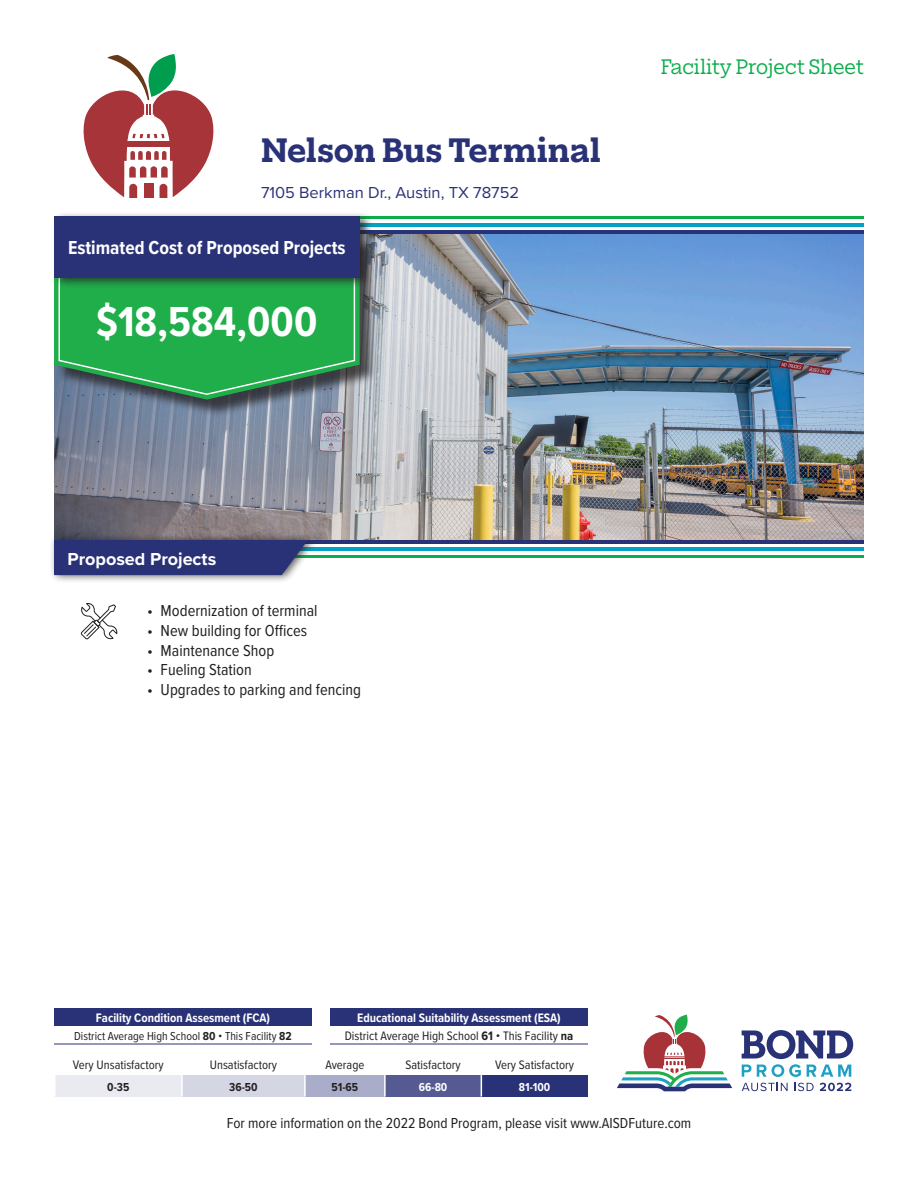
<style>
.page{position:relative;width:918px;height:1188px;background:#fff}
.page>*{position:absolute;margin:0;border:0;box-sizing:border-box;transform-origin:0 0}
.Budget_number{font:700 43.5px "Proxima Nova Cond";color:#fff}
.Facility_Title{font:700 31.5px "Elizeth";letter-spacing:-.005em;color:#2a3277}
.t1{font:700 19.5px "Proxima Nova Cond";color:#fff}
.Facility{font:19.5px "Elizeth";color:#0cad4b}
.Heading_2{font:700 18px "Proxima Nova";color:#fff}
.t2{font:16.5px "Proxima Nova Cond";color:#231f20}
.Address{font:16.5px "Proxima Nova";color:#2a3277}
.Text_Condensed_11_pt{font:15px "Proxima Nova Cond";color:#231f20}
.Text_Condensed_Cente{font:12.75px "Proxima Nova Cond";color:#231f20}
.Table_Title{font:700 12.75px "Proxima Nova Cond";color:#fff}
.ESA_FCA_8pts{font:12px "Proxima Nova Cond";color:#231f20}
.Text_Condensed_Cente-2{font:700 12px "Proxima Nova Cond";color:#231f20}
.Text_Condensed_Cente-3{font:700 12px "Proxima Nova Cond";color:#fff}
.s1{font-weight:700}
</style>
<div class="page">
<img style="left:54px;top:234px;width:810px;height:306px">
<svg style="left:83px;top:54px;width:131px;height:144px"></svg>
<svg style="left:742px;top:1083px;width:46px;height:8px"></svg>
<svg style="left:795px;top:1083px;width:19px;height:8px"></svg>
<svg style="left:820px;top:1083px;width:31px;height:8px"></svg>
<svg style="left:742px;top:1030px;width:111px;height:47px"></svg>
<svg style="left:617px;top:1015px;width:115px;height:76px"></svg>
<hr style="left:318px;top:555px;width:546px;height:3px;background:#0cad4b">
<hr style="left:261px;top:547px;width:603px;height:4px;background:#03a1c3">
<hr style="left:261px;top:540px;width:603px;height:4px;background:#2a3277">
<svg style="left:374px;top:216px;width:490px;height:3px"></svg>
<hr style="left:54px;top:223px;width:810px;height:4px;background:#03a1c3">
<hr style="left:54px;top:230px;width:810px;height:4px;background:#2a3277">
<hr style="left:54px;top:1044px;width:258px;height:1px;background:#2a3277">
<hr style="left:330px;top:1044px;width:258px;height:1px;background:#2a3277">
<div style="left:56px;top:237px;width:322px;height:181px;background:#231f20;opacity:.75"></div>
<svg style="left:54px;top:289px;width:306px;height:111px"></svg>
<svg style="left:59px;top:289px;width:296px;height:106px;fill:#20ae4b"></svg>
<div style="left:49px;top:532px;width:269px;height:52px;background:#231f20;opacity:.75"></div>
<div style="left:54px;top:540px;width:254px;height:35px;background:#293277"></div>
<div style="left:52px;top:211px;width:322px;height:78px;background:#231f20;opacity:.75"></div>
<div style="left:54px;top:216px;width:306px;height:62px;background:#2a3277"></div>
<svg style="left:80px;top:603px;width:38px;height:37px"></svg>
<div style="left:54px;top:1008px;width:258px;height:18px;background:#2a3277"></div>
<div style="left:330px;top:1008px;width:258px;height:18px;background:#2a3277"></div>
<div style="left:55px;top:1075px;width:127px;height:22px;background:#eaeaf1"></div>
<div style="left:182px;top:1075px;width:123px;height:22px;background:#d4d6e4"></div>
<div style="left:305px;top:1075px;width:80px;height:22px;background:#aaadc9"></div>
<div style="left:385px;top:1075px;width:96px;height:22px;background:#555b92"></div>
<div style="left:481px;top:1075px;width:107px;height:22px;background:#2a3277"></div>
<hr style="left:384px;top:1075px;width:2px;height:22px;background:#fff">
<svg style="left:481px;top:1075px;width:1px;height:22px"></svg>
<hr style="left:304px;top:1075px;width:2px;height:22px;background:#fff">
<hr style="left:54px;top:1075px;width:2px;height:22px;background:#fff">
<hr style="left:181px;top:1075px;width:2px;height:22px;background:#fff">
<h1 class="Facility_Title" style="left:261px;top:127px;width:341px">Nelson Bus Terminal</h1>
<p class="Address" style="left:261px;top:180px;width:260px">7105 Berkman Dr., Austin, TX 78752</p>
<h2 class="t1" style="left:68px;top:234px;width:279px">Estimated Cost of Proposed Projects</h2>
<p class="Budget_number" style="left:96px;top:289px;width:223px">$18,584,000</p>
<p class="Facility" style="left:661px;top:53px;width:205px">Facility Project Sheet</p>
<h3 class="Heading_2" style="left:68px;top:545px;width:150px">Proposed Projects</h3>
<p class="t2" style="left:147px;top:598px;width:172px">• Modernization of terminal</p>
<p class="t2" style="left:147px;top:618px;width:162px">• New building for Offices</p>
<p class="t2" style="left:147px;top:638px;width:129px">• Maintenance Shop</p>
<p class="t2" style="left:147px;top:658px;width:106px">• Fueling Station</p>
<p class="t2" style="left:147px;top:678px;width:215px">• Upgrades to parking and fencing</p>
<h3 class="Table_Title" style="left:96px;top:1008px;width:176px">Facility Condition Assesment (FCA)</h3>
<p class="ESA_FCA_8pts" style="left:74px;top:1027px;width:219px">District Average High School <span class="s1">80</span> • This Facility <span class="s1">82</span></p>
<h3 class="Table_Title" style="left:357px;top:1008px;width:205px">Educational Suitability Assessment (ESA)</h3>
<p class="Text_Condensed_Cente" style="left:345px;top:1026px;width:230px">District Average High School <span class="s1">61</span> • This Facility <span class="s1">na</span></p>
<p class="Text_Condensed_Cente" style="left:73px;top:1055px;width:92px">Very Unsatisfactory</p>
<p class="Text_Condensed_Cente" style="left:210px;top:1055px;width:69px">Unsatisfactory</p>
<p class="Text_Condensed_Cente" style="left:325px;top:1055px;width:41px">Average</p>
<p class="Text_Condensed_Cente" style="left:406px;top:1055px;width:57px">Satisfactory</p>
<p class="Text_Condensed_Cente" style="left:495px;top:1055px;width:80px">Very Satisfactory</p>
<p class="Text_Condensed_Cente-2" style="left:107px;top:1078px;width:24px">0-35</p>
<p class="Text_Condensed_Cente-2" style="left:229px;top:1078px;width:30px">36-50</p>
<p class="Text_Condensed_Cente-2" style="left:332px;top:1078px;width:28px">51-65</p>
<p class="Text_Condensed_Cente-3" style="left:419px;top:1078px;width:30px">66-80</p>
<p class="Text_Condensed_Cente-3" style="left:519px;top:1078px;width:33px">81-100</p>
<p class="Text_Condensed_11_pt" style="left:227px;top:1112px;width:466px">For more information on the 2022 Bond Program, please visit www.AISDFuture.com</p>
</div>
